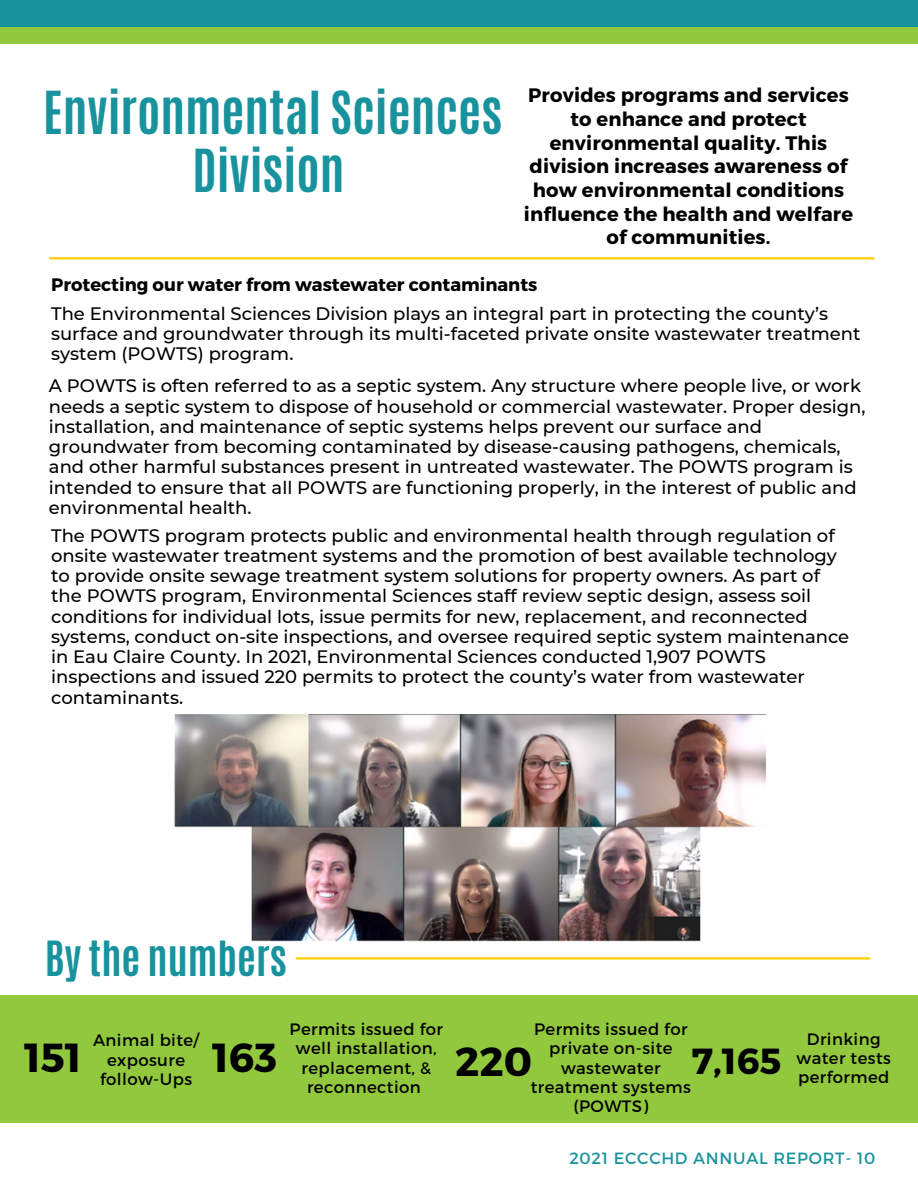
<style>
.page{position:relative;width:918px;height:1188px;background:#fff}
.page>*{position:absolute;margin:0;border:0;box-sizing:border-box;transform-origin:0 0}
.t1{font:700 49.5px "Antonio";color:#18939d}
.t2{font:700 40.5px "Antonio";color:#18939d}
.t3{font:700 40.5px "Montserrat";color:#000}
.t4{font:700 36.3px "Montserrat";color:#000}
.t5{font:700 19.5px/23.7px "Montserrat";letter-spacing:.01em;color:#000;text-align:center}
.t6{font:500 18px/20.2px "Montserrat";color:#000}
.t7{font:700 18px "Montserrat";color:#000}
.t8{font:16.5px/19.2px "Montserrat";letter-spacing:.025em;color:#000;text-align:center}
.t9{font:16.35px "Montserrat";letter-spacing:.045em;color:#18939d}
</style>
<div class="page">
<div style="left:0;top:0;width:918px;height:44px;background:#92c83d"></div>
<div style="left:0;top:0;width:918px;height:27px;background:#18939d"></div>
<div style="left:0;top:996px;width:918px;height:127px;background:#92c83d"></div>
<hr style="left:297px;top:957px;width:572px;height:3px;background:#ffce00">
<img style="left:174px;top:715px;width:592px;height:227px">
<hr style="left:50px;top:257px;width:824px;height:2px;background:#ffce00">
<p class="t5" style="left:524px;top:83px;width:331px">Provides programs and services to enhance and protect environmental quality. This division increases awareness of how environmental conditions influence the health and welfare of communities.</p>
<p class="t7" style="left:51px;top:273px;width:488px">Protecting our water from wastewater contaminants</p>
<p class="t1" style="left:43px;top:78px;width:461px">Environmental Sciences</p>
<p class="t1" style="left:193px;top:135px;width:154px">Division</p>
<p class="t6" style="left:51px;top:303px;width:811px">The Environmental Sciences Division plays an integral part in protecting the county’s surface and groundwater through its multi-faceted private onsite wastewater treatment system (POWTS) program.</p>
<p class="t6" style="left:49px;top:376px;width:818px">A POWTS is often referred to as a septic system. Any structure where people live, or work needs a septic system to dispose of household or commercial wastewater. Proper design, installation, and maintenance of septic systems helps prevent our surface and groundwater from becoming contaminated by disease-causing pathogens, chemicals, and other harmful substances present in untreated wastewater. The POWTS program is intended to ensure that all POWTS are functioning properly, in the interest of public and environmental health.</p>
<p class="t6" style="left:51px;top:525px;width:800px">The POWTS program protects public and environmental health through regulation of onsite wastewater treatment systems and the promotion of best available technology to provide onsite sewage treatment system solutions for property owners. As part of the POWTS program, Environmental Sciences staff review septic design, assess soil conditions for individual lots, issue permits for new, replacement, and reconnected systems, conduct on-site inspections, and oversee required septic system maintenance in Eau Claire County. In 2021, Environmental Sciences conducted 1,907 POWTS inspections and issued 220 permits to protect the county’s water from wastewater contaminants.</p>
<p class="t2" style="left:45px;top:930px;width:243px">By the numbers</p>
<p class="t8" style="left:290px;top:1019px;width:155px">Permits issued for well installation, replacement, &amp; reconnection</p>
<p class="t8" style="left:531px;top:1019px;width:162px">Permits issued for private on-site wastewater treatment systems (POWTS)</p>
<p class="t8" style="left:93px;top:1030px;width:108px">Animal bite/ exposure follow-Ups</p>
<p class="t3" style="left:212px;top:1031px;width:66px">163</p>
<p class="t3" style="left:24px;top:1031px;width:59px">151</p>
<p class="t3" style="left:455px;top:1035px;width:79px">220</p>
<p class="t4" style="left:692px;top:1037px;width:91px">7,165</p>
<p class="t8" style="left:797px;top:1029px;width:96px">Drinking water tests</p>
<p class="t8" style="left:798px;top:1067px;width:93px">performed</p>
<p class="t9" style="left:569px;top:1148px;width:308px">2021 ECCCHD ANNUAL REPORT- 10</p>
</div>
